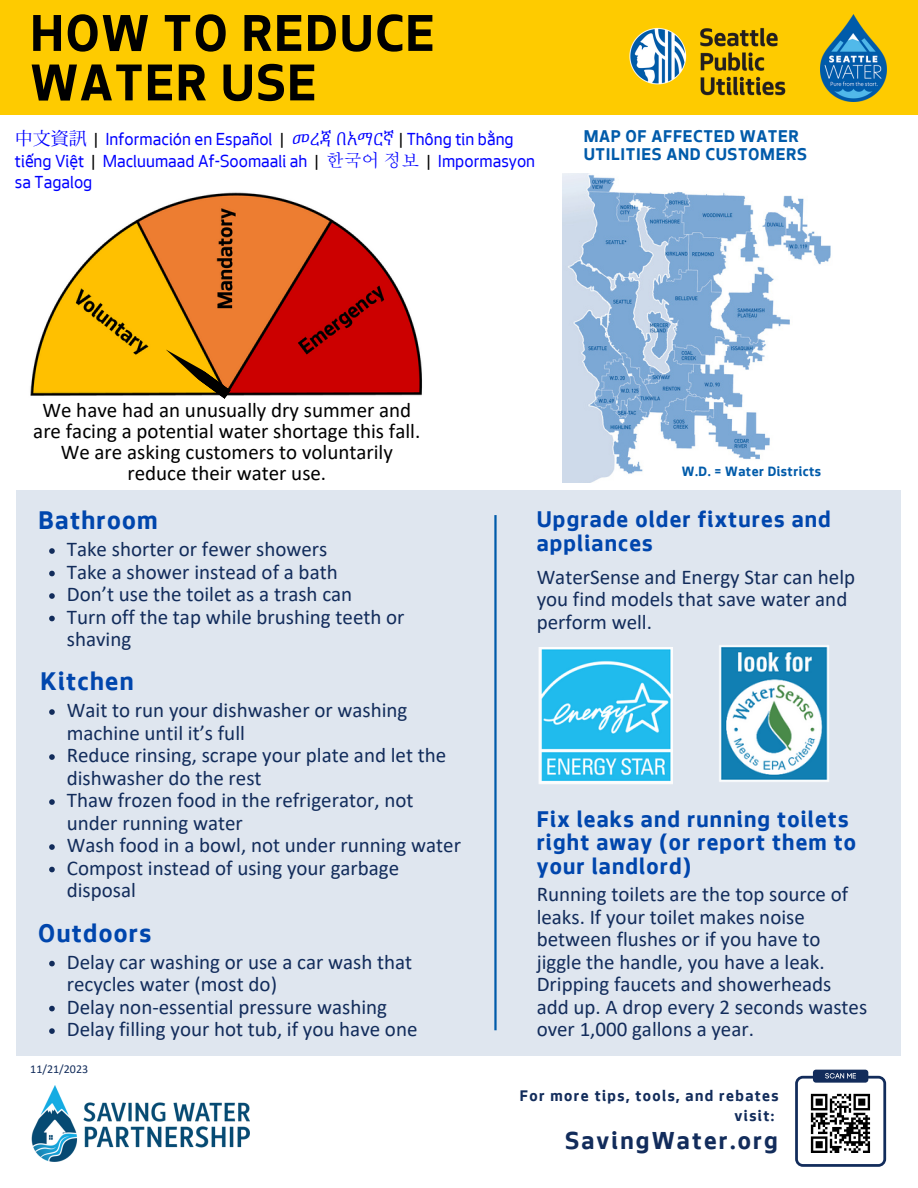
<style>
.page{position:relative;width:918px;height:1188px;background:#fff}
.page>*{position:absolute;margin:0;border:0;box-sizing:border-box;transform-origin:0 0}
.t1{font:700 54px/49.5px "Seattle Text";letter-spacing:.03em;color:#000}
.t2{font:700 27px "Seattle Text";letter-spacing:.05em;color:#0046ad}
.t3{font:700 25.95px "Seattle Text";letter-spacing:.085em;color:#122c5b}
.t4{font:700 24px/23.7px "Seattle Text";letter-spacing:.05em;color:#0046ad}
.t5{font:21px/22.5px "Calibri";color:#122c5b}
.t6{font:21px/21px "Calibri";color:#000;text-align:center}
.t7{font:18px/21.6px "Seattle Text";color:#00f}
.t8{font:700 18px/18px "Seattle Text";letter-spacing:.035em;color:#015baa}
.t9{font:700 16.2px/20.2px "Seattle Text";letter-spacing:.085em;color:#122c5b;text-align:right}
.t10{font:700 14.25px "Seattle Text";letter-spacing:.035em;color:#015baa}
.t11{font:12px "Calibri";color:#122c5b}
.s1{font-family:"Koz Min Pr 6 N"}
.s2{color:#000}
.s3{font-family:"Kigelia Ethiopic"}
.s4{font-family:"Adobe Myungjo Std";font-weight:500}
</style>
<div class="page">
<div style="left:0;top:0;width:918px;height:114px;background:#fecb00"></div>
<div style="left:813px;top:1070px;width:55px;height:13px;background:#122c5b;border-radius:3px"></div>
<svg style="left:795px;top:1073px;width:91px;height:93px"></svg>
<img style="left:629px;top:27px;width:157px;height:69px">
<img style="left:31px;top:1085px;width:218px;height:77px">
<img style="left:563px;top:173px;width:268px;height:309px">
<img style="left:821px;top:14px;width:65px;height:88px">
<div style="left:17px;top:490px;width:884px;height:565px;background:#dfe6ef"></div>
<hr style="left:494px;top:515px;width:3px;height:515px;background:#005baa">
<img style="left:719px;top:645px;width:110px;height:137px">
<img style="left:538px;top:648px;width:134px;height:136px">
<svg style="left:49px;top:961px;width:6px;height:5px"></svg>
<svg style="left:49px;top:1006px;width:6px;height:5px"></svg>
<svg style="left:49px;top:1028px;width:6px;height:6px"></svg>
<svg style="left:49px;top:548px;width:6px;height:6px"></svg>
<svg style="left:49px;top:571px;width:6px;height:5px"></svg>
<svg style="left:49px;top:593px;width:6px;height:6px"></svg>
<svg style="left:49px;top:616px;width:6px;height:5px"></svg>
<svg style="left:49px;top:709px;width:6px;height:6px"></svg>
<svg style="left:49px;top:754px;width:6px;height:6px"></svg>
<svg style="left:49px;top:799px;width:6px;height:6px"></svg>
<svg style="left:49px;top:844px;width:6px;height:6px"></svg>
<svg style="left:49px;top:867px;width:6px;height:5px"></svg>
<img style="left:30px;top:192px;width:392px;height:204px">
<svg style="left:166px;top:349px;width:65px;height:50px;background:#bb871b"></svg>
<p class="t1" style="left:30px;top:15px;width:406px">HOW TO REDUCE<br>WATER USE</p>
<p class="t7" style="left:15px;top:128px;width:522px"><span class="s1">中文資訊</span> <span class="s2">|</span> Información en Español <span class="s2">|</span> <span class="s3">መረጃ በአማርኛ</span> <span class="s2">|</span> Thông tin bằng tiếng Việt <span class="s2">|</span> Macluumaad Af-Soomaali ah <span class="s2">|</span> <span class="s4">한국어 정보</span> <span class="s2">|</span> Impormasyon sa Tagalog</p>
<p class="t8" style="left:584px;top:129px;width:225px">MAP OF AFFECTED WATER<br>UTILITIES AND CUSTOMERS</p>
<p class="t6" style="left:33px;top:401px;width:389px">We have had an unusually dry summer and are facing a potential water shortage this fall.<br>We are asking customers to voluntarily reduce their water use.</p>
<p class="t10" style="left:682px;top:466px;width:141px">W.D. = Water Districts</p>
<p class="t2" style="left:39px;top:510px;width:121px">Bathroom</p>
<p class="t5" style="left:67px;top:540px;width:262px">Take shorter or fewer showers</p>
<p class="t5" style="left:67px;top:562px;width:272px">Take a shower instead of a bath</p>
<p class="t5" style="left:67px;top:585px;width:287px">Don’t use the toilet as a trash can</p>
<p class="t5" style="left:67px;top:607px;width:339px">Turn off the tap while brushing teeth or shaving</p>
<p class="t2" style="left:41px;top:671px;width:95px">Kitchen</p>
<p class="t5" style="left:67px;top:701px;width:342px">Wait to run your dishwasher or washing machine until it’s full</p>
<p class="t5" style="left:67px;top:746px;width:381px">Reduce rinsing, scrape your plate and let the dishwasher do the rest</p>
<p class="t5" style="left:67px;top:791px;width:348px">Thaw frozen food in the refrigerator, not under running water</p>
<p class="t5" style="left:67px;top:836px;width:396px">Wash food in a bowl, not under running water</p>
<p class="t5" style="left:67px;top:858px;width:334px">Compost instead of using your garbage disposal</p>
<p class="t2" style="left:38px;top:922px;width:114px">Outdoors</p>
<p class="t5" style="left:67px;top:952px;width:347px">Delay car washing or use a car wash that recycles water (most do)</p>
<p class="t5" style="left:67px;top:997px;width:322px">Delay non-essential pressure washing</p>
<p class="t5" style="left:67px;top:1020px;width:352px">Delay filling your hot tub, if you have one</p>
<p class="t11" style="left:30px;top:1064px;width:59px">11/21/2023</p>
<p class="t4" style="left:537px;top:511px;width:296px">Upgrade older fixtures and appliances</p>
<p class="t5" style="left:537px;top:567px;width:320px">WaterSense and Energy Star can help you find models that save water and perform well.</p>
<p class="t4" style="left:537px;top:810px;width:321px">Fix leaks and running toilets right away (or report them to your landlord)</p>
<p class="t5" style="left:537px;top:885px;width:332px">Running toilets are the top source of leaks. If your toilet makes noise between flushes or if you have to jiggle the handle, you have a leak.<br>Dripping faucets and showerheads add up. A drop every 2 seconds wastes over 1,000 gallons a year.</p>
<p class="t9" style="left:520px;top:1087px;width:260px">For more tips, tools, and rebates visit:</p>
<p class="t3" style="left:565px;top:1131px;width:214px">SavingWater.org</p>
</div>
